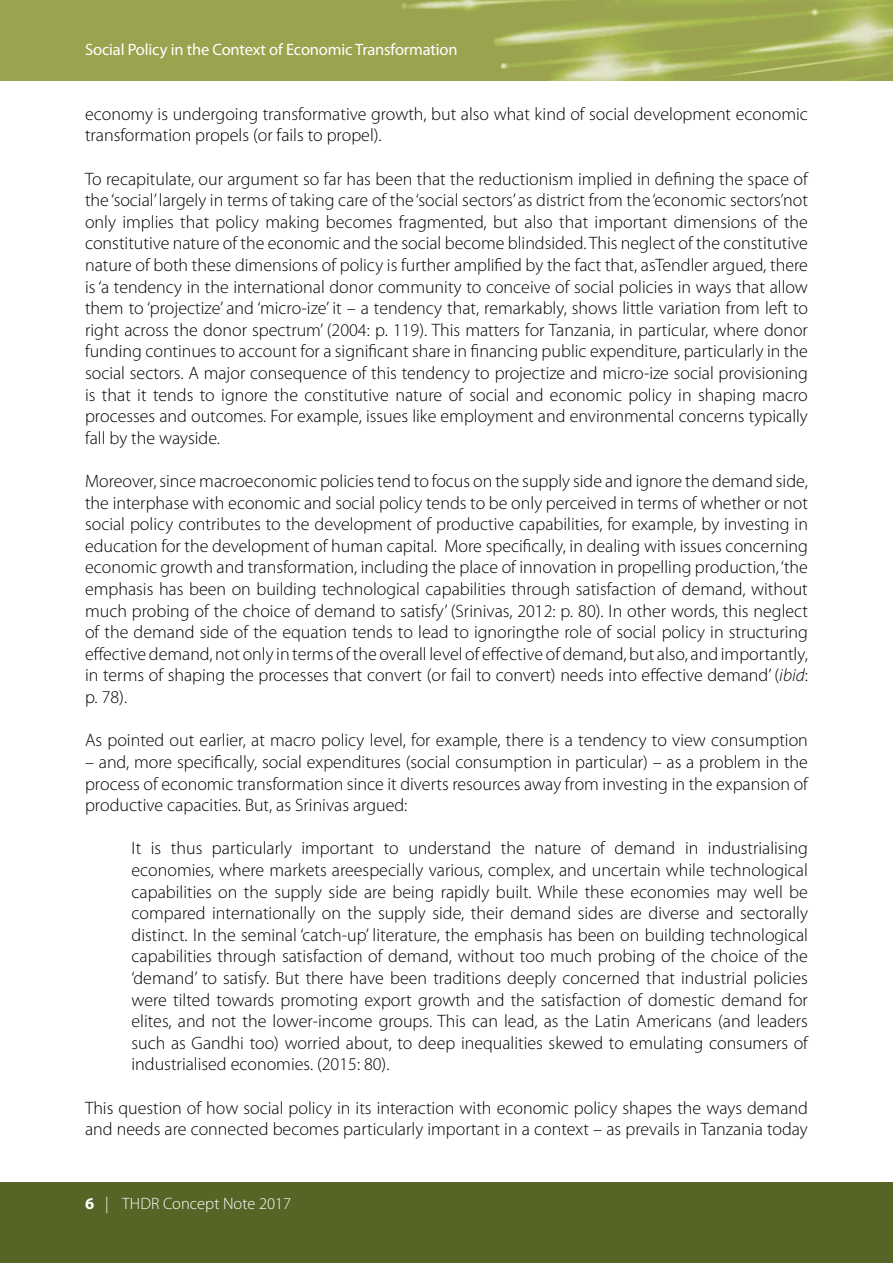
<style>
.page{position:relative;width:893px;height:1263px;background:#fff}
.page>*{position:absolute;margin:0;border:0;box-sizing:border-box;transform-origin:0 0}
.t1{font:300 18px/21.6px "Myriad Pro";color:#000;text-align:justify}
.t2{font:16.5px "Myriad Pro";letter-spacing:-.01em;color:#fff}
.t3{font:300 16.5px "Myriad Pro";color:#fff}
.s1{font-style:italic}
.s2{font-weight:700}
</style>
<div class="page">
<div style="left:0;top:1182px;width:893px;height:81px;background:#556525"></div>
<div style="left:0;top:0;width:893px;height:81px;background:#9ca34f"></div>
<img style="left:401px;top:0;width:492px;height:81px">
<p class="t2" style="left:85px;top:40px;width:374px">Social Policy in the Context of Economic Transformation</p>
<p class="t1" style="left:85px;top:103px;width:724px">economy is undergoing transformative growth, but also what kind of social development economic transformation propels (or fails to propel).</p>
<p class="t1" style="left:85px;top:168px;width:724px">To recapitulate, our argument so far has been that the reductionism implied in defining the space of the ‘social’ largely in terms of taking care of the ‘social sectors’ as district from the ‘economic sectors’not only implies that policy making becomes fragmented, but also that important dimensions of the constitutive nature of the economic and the social become blindsided. This neglect of the constitutive nature of both these dimensions of policy is further amplified by the fact that, asTendler argued, there is ‘a tendency in the international donor community to conceive of social policies in ways that allow them to ‘projectize’ and ‘micro-ize’ it – a tendency that, remarkably, shows little variation from left to right across the donor spectrum’ (2004: p. 119). This matters for Tanzania, in particular, where donor funding continues to account for a significant share in financing public expenditure, particularly in the social sectors. A major consequence of this tendency to projectize and micro-ize social provisioning is that it tends to ignore the constitutive nature of social and economic policy in shaping macro processes and outcomes. For example, issues like employment and environmental concerns typically fall by the wayside.</p>
<p class="t1" style="left:85px;top:471px;width:724px">Moreover, since macroeconomic policies tend to focus on the supply side and ignore the demand side, the interphase with economic and social policy tends to be only perceived in terms of whether or not social policy contributes to the development of productive capabilities, for example, by investing in education for the development of human capital. More specifically, in dealing with issues concerning economic growth and transformation, including the place of innovation in propelling production, ‘the emphasis has been on building technological capabilities through satisfaction of demand, without much probing of the choice of demand to satisfy’ (Srinivas, 2012: p. 80). In other words, this neglect of the demand side of the equation tends to lead to ignoringthe role of social policy in structuring effective demand, not only in terms of the overall level of effective of demand, but also, and importantly, in terms of shaping the processes that convert (or fail to convert) needs into effective demand’ (<span class="s1">ibid</span>: p. 78).</p>
<p class="t1" style="left:85px;top:730px;width:724px">As pointed out earlier, at macro policy level, for example, there is a tendency to view consumption</p>
<p class="t1" style="left:85px;top:751px;width:724px">– and, more specifically, social expenditures (social consumption in particular) – as a problem in the process of economic transformation since it diverts resources away from investing in the expansion of productive capacities. But, as Srinivas argued:</p>
<p class="t1" style="left:132px;top:838px;width:678px">It is thus particularly important to understand the nature of demand in industrialising economies, where markets areespecially various, complex, and uncertain while technological capabilities on the supply side are being rapidly built. While these economies may well be compared internationally on the supply side, their demand sides are diverse and sectorally distinct. In the seminal ‘catch-up’ literature, the emphasis has been on building technological capabilities through satisfaction of demand, without too much probing of the choice of the ‘demand’ to satisfy. But there have been traditions deeply concerned that industrial policies were tilted towards promoting export growth and the satisfaction of domestic demand for elites, and not the lower-income groups. This can lead, as the Latin Americans (and leaders such as Gandhi too) worried about, to deep inequalities skewed to emulating consumers of industrialised economies. (2015: 80).</p>
<p class="t1" style="left:85px;top:1097px;width:724px">This question of how social policy in its interaction with economic policy shapes the ways demand and needs are connected becomes particularly important in a context – as prevails in Tanzania today</p>
<p class="t3" style="left:85px;top:1195px;width:208px"><span class="s2">6</span> | THDR Concept Note 2017</p>
</div>
